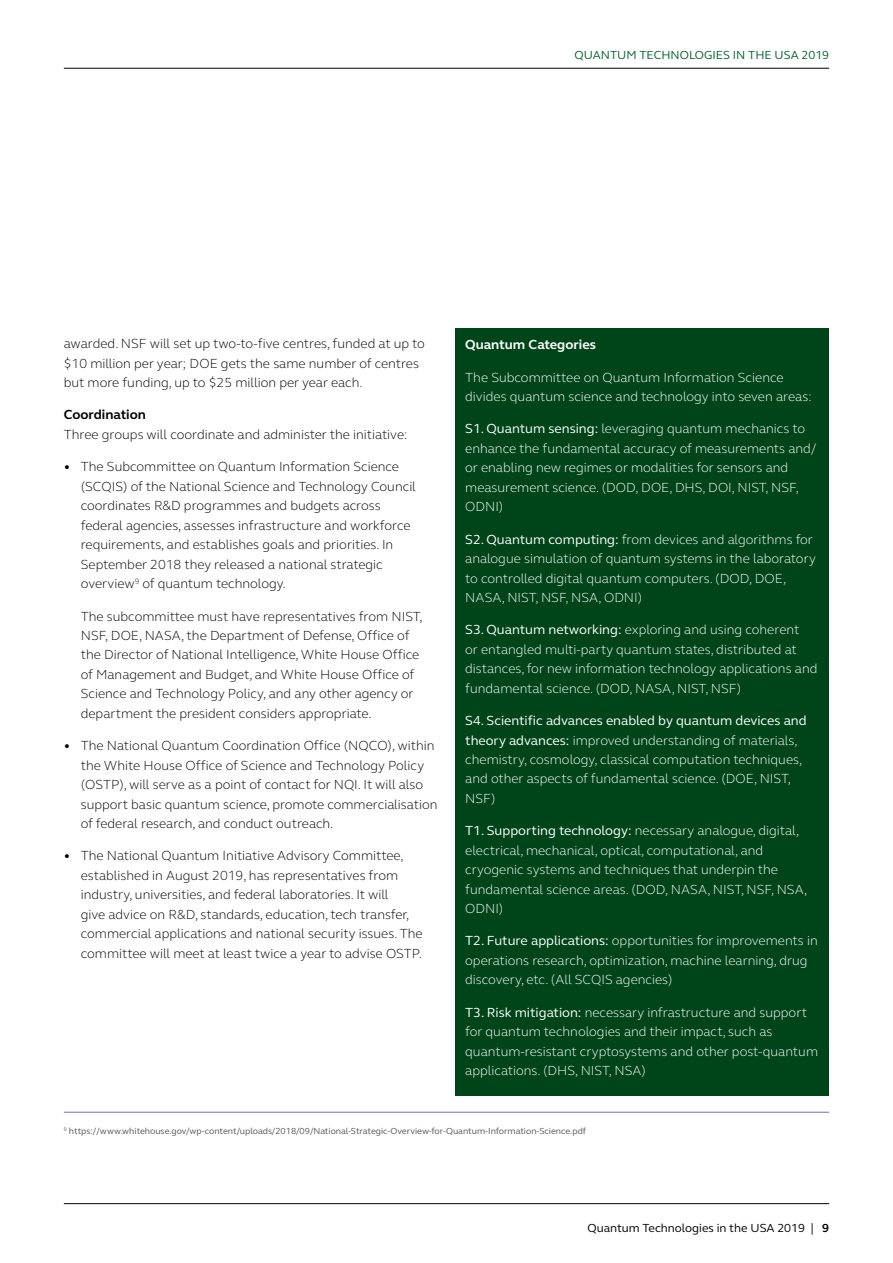
<style>
.page{position:relative;width:893px;height:1263px;background:#fff}
.page>*{position:absolute;margin:0;border:0;box-sizing:border-box;transform-origin:0 0}
.t1{font:300 13.5px/19.5px "FS Elliot";color:#fff}
.t2{font:300 13.5px/19.5px "FS Elliot";color:#000}
.t3{font:700 13.5px "FS Elliot";color:#fff}
.t4{font:700 13.5px "FS Elliot";color:#000}
.t5{font:12px "FS Elliot";color:#000}
.t6{font:12px "FS Elliot";color:#00632f}
.t7{font:9px "FS Elliot";color:#575756}
.s1{font-weight:400}
.s2{font-weight:700}
</style>
<div class="page">
<hr style="left:64px;top:1203px;width:765px;height:1px;background:#000">
<hr style="left:64px;top:68px;width:765px;height:1px;background:#000">
<div style="left:455px;top:328px;width:374px;height:768px;background:#00451a"></div>
<hr style="left:64px;top:1112px;width:765px;height:1px;background:#7c6eb0">
<p class="t6" style="left:574px;top:47px;width:256px">QUANTUM TECHNOLOGIES IN THE USA 2019</p>
<p class="t2" style="left:64px;top:333px;width:363px">awarded. NSF will set up two-to-five centres, funded at up to $10 million per year; DOE gets the same number of centres but more funding, up to $25 million per year each.</p>
<p class="t4" style="left:64px;top:406px;width:84px">Coordination</p>
<p class="t2" style="left:64px;top:424px;width:345px">Three groups will coordinate and administer the initiative:</p>
<p class="t2" style="left:81px;top:456px;width:337px;text-indent:-17px">• The Subcommittee on Quantum Information Science (SCQIS) of the National Science and Technology Council coordinates R&amp;D programmes and budgets across federal agencies, assesses infrastructure and workforce requirements, and establishes goals and priorities. In September 2018 they released a national strategic overview<sup>9</sup> of quantum technology.</p>
<p class="t2" style="left:81px;top:606px;width:344px">The subcommittee must have representatives from NIST, NSF, DOE, NASA, the Department of Defense, Office of the Director of National Intelligence, White House Office of Management and Budget, and White House Office of Science and Technology Policy, and any other agency or department the president considers appropriate.</p>
<p class="t2" style="left:81px;top:735px;width:358px;text-indent:-17px">• The National Quantum Coordination Office (NQCO), within the White House Office of Science and Technology Policy (OSTP), will serve as a point of contact for NQI. It will also support basic quantum science, promote commercialisation of federal research, and conduct outreach.</p>
<p class="t2" style="left:81px;top:846px;width:343px;text-indent:-17px">• The National Quantum Initiative Advisory Committee, established in August 2019, has representatives from industry, universities, and federal laboratories. It will<br>give advice on R&amp;D, standards, education, tech transfer, commercial applications and national security issues. The committee will meet at least twice a year to advise OSTP.</p>
<p class="t3" style="left:465px;top:336px;width:132px">Quantum Categories</p>
<p class="t1" style="left:465px;top:367px;width:348px">The Subcommittee on Quantum Information Science divides quantum science and technology into seven areas:</p>
<p class="t1" style="left:465px;top:418px;width:352px"><span class="s1">S1. Quantum sensing:</span> leveraging quantum mechanics to enhance the fundamental accuracy of measurements and/ or enabling new regimes or modalities for sensors and measurement science. (DOD, DOE, DHS, DOI, NIST, NSF, ODNI)</p>
<p class="t1" style="left:465px;top:529px;width:352px"><span class="s1">S2. Quantum computing:</span> from devices and algorithms for analogue simulation of quantum systems in the laboratory to controlled digital quantum computers. (DOD, DOE, NASA, NIST, NSF, NSA, ODNI)</p>
<p class="t1" style="left:465px;top:619px;width:354px"><span class="s1">S3. Quantum networking:</span> exploring and using coherent<br>or entangled multi-party quantum states, distributed at distances, for new information technology applications and fundamental science. (DOD, NASA, NIST, NSF)</p>
<p class="t1" style="left:465px;top:710px;width:343px"><span class="s1">S4. Scientific advances enabled by quantum devices and theory advances:</span> improved understanding of materials, chemistry, cosmology, classical computation techniques, and other aspects of fundamental science. (DOE, NIST, NSF)</p>
<p class="t1" style="left:465px;top:820px;width:344px"><span class="s1">T1. Supporting technology:</span> necessary analogue, digital, electrical, mechanical, optical, computational, and cryogenic systems and techniques that underpin the fundamental science areas. (DOD, NASA, NIST, NSF, NSA, ODNI)</p>
<p class="t1" style="left:465px;top:931px;width:354px"><span class="s1">T2. Future applications:</span> opportunities for improvements in operations research, optimization, machine learning, drug discovery, etc. (All SCQIS agencies)</p>
<p class="t1" style="left:465px;top:1002px;width:354px"><span class="s1">T3. Risk mitigation:</span> necessary infrastructure and support for quantum technologies and their impact, such as quantum-resistant cryptosystems and other post-quantum applications. (DHS, NIST, NSA)</p>
<p class="t7" style="left:64px;top:1124px;width:524px"><sup>9</sup> https://www.whitehouse.gov/wp-content/uploads/2018/09/National-Strategic-Overview-for-Quantum-Information-Science.pdf</p>
<p class="t5" style="left:588px;top:1219px;width:243px">Quantum Technologies in the USA 2019 | <span class="s2">9</span></p>
</div>
